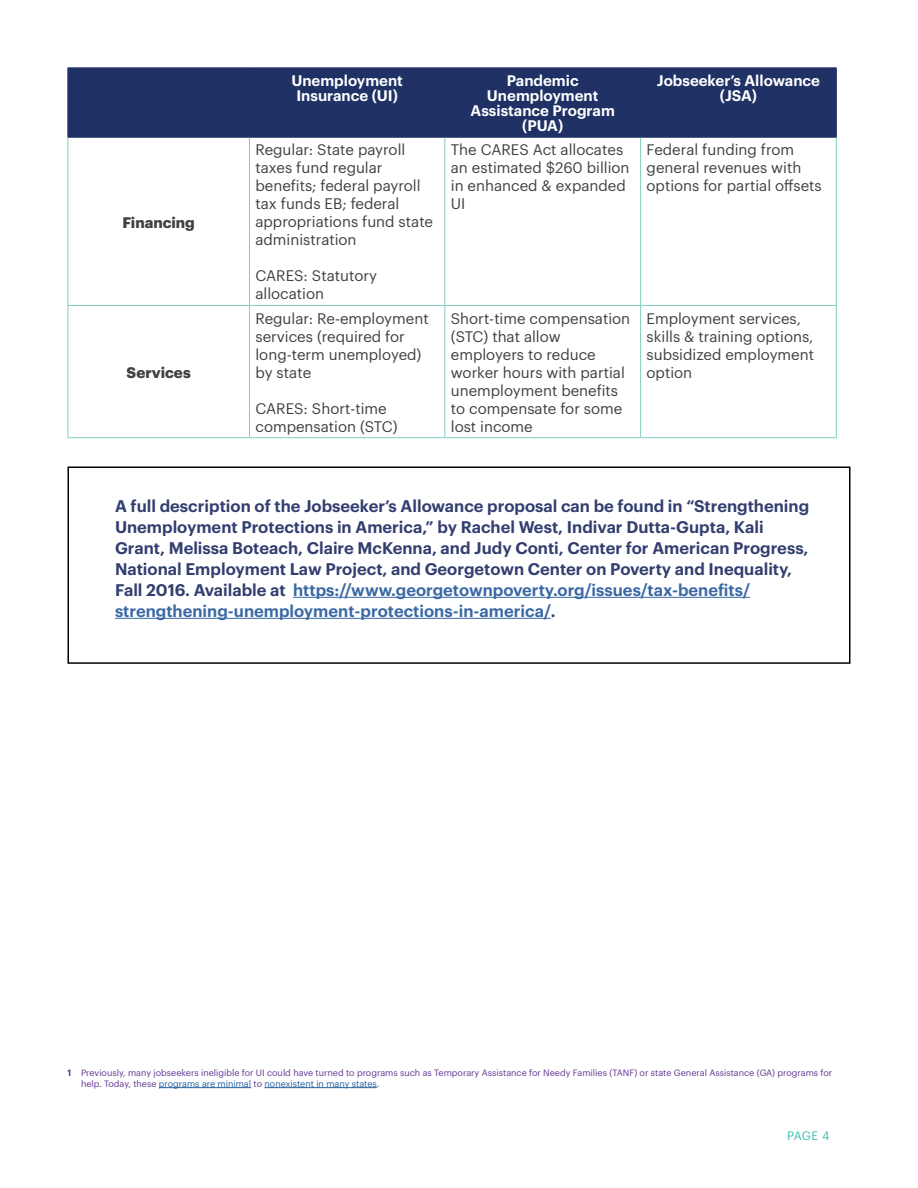
<style>
.page{position:relative;width:918px;height:1188px;background:#fff}
.page>*{position:absolute;margin:0;border:0;box-sizing:border-box;transform-origin:0 0}
.BODY_TEXT_SUBTITLE{font:600 16.5px/21px "Graphik";color:#323e6f}
.MAIN_TITLE__SUBTITLE{font:15px/18px "Graphik";color:#414042}
.MAIN_TITLE__SUBTITLE-2{font:600 15px/15px "Graphik";color:#fff;text-align:center}
.MAIN_TITLE__SUBTITLE-3{font:700 15px "Graphik";color:#414042}
.t1{font:12px "Graphik";color:#3ebdad}
.Footnote{font:9px/10.8px "Graphik";color:#633594}
.s1{color:#3a68a5}
.s2{font-weight:600}
.s3{color:#215e9e}
</style>
<div class="page">
<div style="left:68px;top:466px;width:782px;height:198px;border:2px solid #000"></div>
<div style="left:69px;top:69px;width:767px;height:68px;background:#1f3165"></div>
<hr style="left:68px;top:138px;width:1px;height:167px;background:#83cec3">
<hr style="left:249px;top:138px;width:1px;height:167px;background:#83cec3">
<hr style="left:444px;top:138px;width:1px;height:167px;background:#83cec3">
<hr style="left:640px;top:138px;width:1px;height:167px;background:#83cec3">
<hr style="left:836px;top:138px;width:1px;height:167px;background:#83cec3">
<hr style="left:68px;top:305px;width:181px;height:1px;background:#83cec3">
<hr style="left:68px;top:306px;width:1px;height:131px;background:#83cec3">
<hr style="left:249px;top:305px;width:196px;height:1px;background:#83cec3">
<hr style="left:249px;top:306px;width:1px;height:131px;background:#83cec3">
<hr style="left:445px;top:305px;width:196px;height:1px;background:#83cec3">
<hr style="left:444px;top:306px;width:1px;height:131px;background:#83cec3">
<hr style="left:641px;top:305px;width:196px;height:1px;background:#83cec3">
<hr style="left:640px;top:306px;width:1px;height:131px;background:#83cec3">
<hr style="left:836px;top:306px;width:1px;height:131px;background:#83cec3">
<hr style="left:68px;top:437px;width:181px;height:1px;background:#83cec3">
<hr style="left:249px;top:437px;width:196px;height:1px;background:#83cec3">
<hr style="left:445px;top:437px;width:196px;height:1px;background:#83cec3">
<hr style="left:641px;top:437px;width:196px;height:1px;background:#83cec3">
<hr style="left:68px;top:68px;width:181px;height:1px;background:#1f3165">
<hr style="left:68px;top:68px;width:1px;height:69px;background:#1f3165">
<hr style="left:249px;top:68px;width:196px;height:1px;background:#1f3165">
<hr style="left:445px;top:68px;width:196px;height:1px;background:#1f3165">
<hr style="left:641px;top:68px;width:196px;height:1px;background:#1f3165">
<hr style="left:836px;top:68px;width:1px;height:69px;background:#1f3165">
<hr style="left:68px;top:137px;width:181px;height:1px;background:#1f3165">
<hr style="left:249px;top:137px;width:196px;height:1px;background:#1f3165">
<hr style="left:445px;top:137px;width:196px;height:1px;background:#1f3165">
<hr style="left:641px;top:137px;width:196px;height:1px;background:#1f3165">
<hr style="left:293px;top:597px;width:457px;height:1px;background:#3a68a5">
<hr style="left:115px;top:618px;width:436px;height:1px;background:#3a68a5">
<hr style="left:159px;top:1087px;width:92px;height:1px;background:#215e9e">
<hr style="left:265px;top:1087px;width:112px;height:1px;background:#215e9e">
<p class="MAIN_TITLE__SUBTITLE-3" style="left:122px;top:211px;width:74px">Financing</p>
<p class="MAIN_TITLE__SUBTITLE-3" style="left:127px;top:361px;width:66px">Services</p>
<p class="MAIN_TITLE__SUBTITLE-2" style="left:291px;top:72px;width:113px">Unemployment<br>Insurance (UI)</p>
<p class="MAIN_TITLE__SUBTITLE-2" style="left:471px;top:72px;width:146px">Pandemic<br>Unemployment<br>Assistance Program (PUA)</p>
<p class="MAIN_TITLE__SUBTITLE-2" style="left:657px;top:72px;width:165px">Jobseeker’s Allowance (JSA)</p>
<p class="MAIN_TITLE__SUBTITLE" style="left:255px;top:140px;width:179px">Regular: State payroll taxes fund regular benefits; federal payroll tax funds EB; federal appropriations fund state administration</p>
<p class="MAIN_TITLE__SUBTITLE" style="left:255px;top:266px;width:123px">CARES: Statutory allocation</p>
<p class="MAIN_TITLE__SUBTITLE" style="left:255px;top:308px;width:175px">Regular: Re-employment services (required for long-term unemployed) by state</p>
<p class="MAIN_TITLE__SUBTITLE" style="left:255px;top:398px;width:144px">CARES: Short-time compensation (STC)</p>
<p class="MAIN_TITLE__SUBTITLE" style="left:451px;top:140px;width:180px">The CARES Act allocates an estimated $260 billion in enhanced &amp; expanded<br>UI</p>
<p class="MAIN_TITLE__SUBTITLE" style="left:647px;top:140px;width:177px">Federal funding from general revenues with options for partial offsets</p>
<p class="MAIN_TITLE__SUBTITLE" style="left:451px;top:308px;width:181px">Short-time compensation (STC) that allow employers to reduce worker hours with partial unemployment benefits to compensate for some lost income</p>
<p class="MAIN_TITLE__SUBTITLE" style="left:647px;top:308px;width:169px">Employment services, skills &amp; training options, subsidized employment option</p>
<p class="BODY_TEXT_SUBTITLE" style="left:115px;top:494px;width:696px">A full description of the Jobseeker’s Allowance proposal can be found in “Strengthening Unemployment Protections in America,” by Rachel West, Indivar Dutta-Gupta, Kali Grant, Melissa Boteach, Claire McKenna, and Judy Conti, Center for American Progress, National Employment Law Project, and Georgetown Center on Poverty and Inequality, Fall 2016. Available at <span class="s1">https://www.georgetownpoverty.org/issues/tax-benefits/ strengthening-unemployment-protections-in-america/</span>.</p>
<p class="Footnote" style="left:81px;top:1067px;width:753px;text-indent:-14px"><span class="s2">1</span> Previously, many jobseekers ineligible for UI could have turned to programs such as Temporary Assistance for Needy Families (TANF) or state General Assistance (GA) programs for help. Today, these <span class="s3">programs are minimal</span> to <span class="s3">nonexistent in many states</span>.</p>
<p class="t1" style="left:787px;top:1126px;width:44px">PAGE 4</p>
</div>
